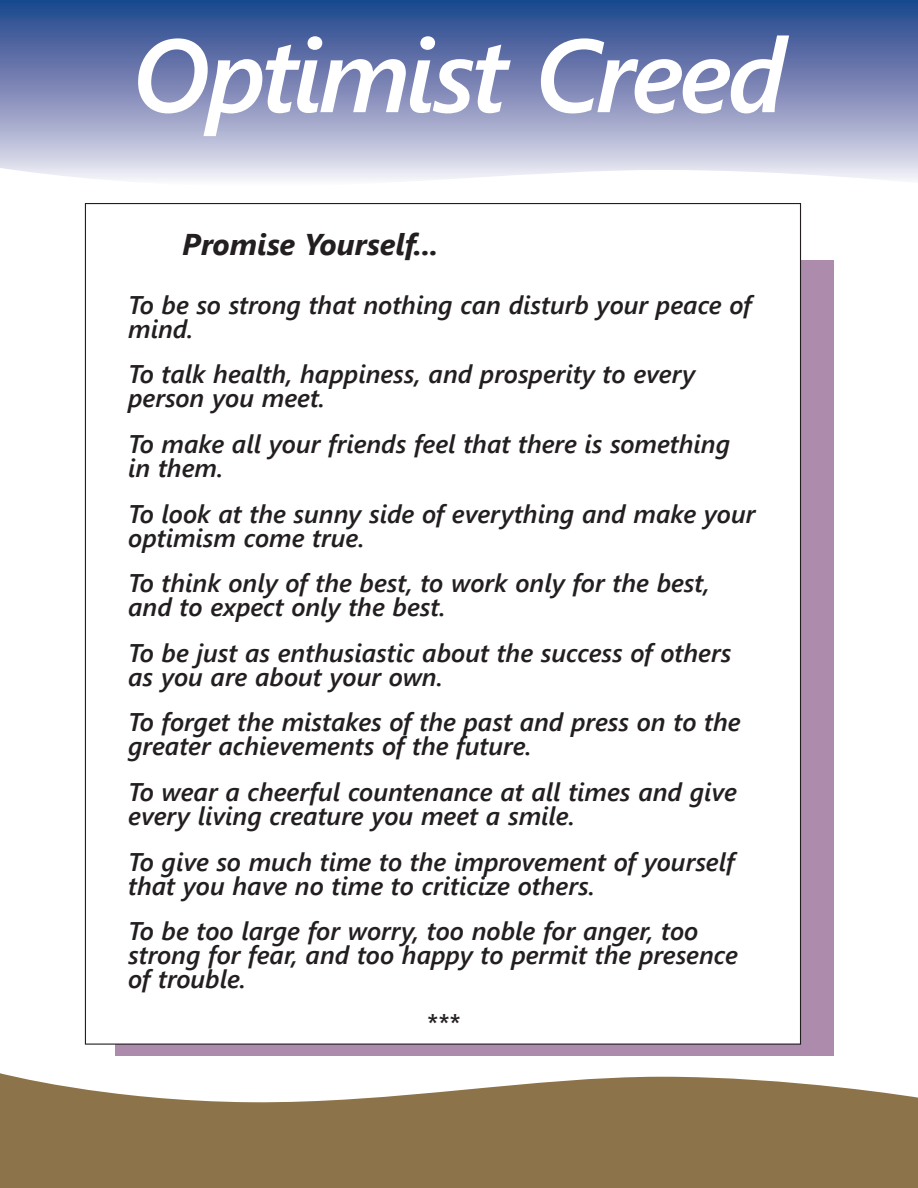
<style>
.page{position:relative;width:918px;height:1188px;background:#fff}
.page>*{position:absolute;margin:0;border:0;box-sizing:border-box;transform-origin:0 0}
.Photo_head{font:italic 600 103.65px "Segoe UI";letter-spacing:-.04em;color:#fff}
.Checklist{font:italic 700 30px "Segoe UI";color:#231f20}
.Checklist-2{font:italic 600 25.5px/24px "Segoe UI";color:#231f20}
</style>
<div class="page">
<svg style="left:0;top:0;width:918px;height:180px;background:#8390bb"></svg>
<svg style="left:0;top:1073px;width:918px;height:115px;background:#9c8663"></svg>
<div style="left:115px;top:260px;width:718px;height:795px;background:#ac8bac"></div>
<div style="left:85px;top:204px;width:716px;height:840px;background:#fff"></div>
<p class="Photo_head" style="left:132px;top:-22px;width:656px">Optimist Creed</p>
<p class="Checklist" style="left:182px;top:216px;width:258px">Promise Yourself...</p>
<p class="Checklist-2" style="left:128px;top:289px;width:625px">To be so strong that nothing can disturb your peace of mind.</p>
<p class="Checklist-2" style="left:128px;top:358px;width:569px">To talk health, happiness, and prosperity to every person you meet.</p>
<p class="Checklist-2" style="left:128px;top:428px;width:604px">To make all your friends feel that there is something in them.</p>
<p class="Checklist-2" style="left:128px;top:497px;width:629px">To look at the sunny side of everything and make your optimism come true.</p>
<p class="Checklist-2" style="left:128px;top:567px;width:583px">To think only of the best, to work only for the best, and to expect only the best.</p>
<p class="Checklist-2" style="left:128px;top:637px;width:605px">To be just as enthusiastic about the success of others as you are about your own.</p>
<p class="Checklist-2" style="left:128px;top:706px;width:614px">To forget the mistakes of the past and press on to the greater achievements of the future.</p>
<p class="Checklist-2" style="left:128px;top:776px;width:610px">To wear a cheerful countenance at all times and give every living creature you meet a smile.</p>
<p class="Checklist-2" style="left:128px;top:845px;width:608px">To give so much time to the improvement of yourself that you have no time to criticize others.</p>
<p class="Checklist-2" style="left:128px;top:915px;width:611px">To be too large for worry, too noble for anger, too strong for fear, and too happy to permit the presence of trouble.</p>
<p class="Checklist-2" style="left:426px;top:1007px;width:35px">***</p>
</div>
